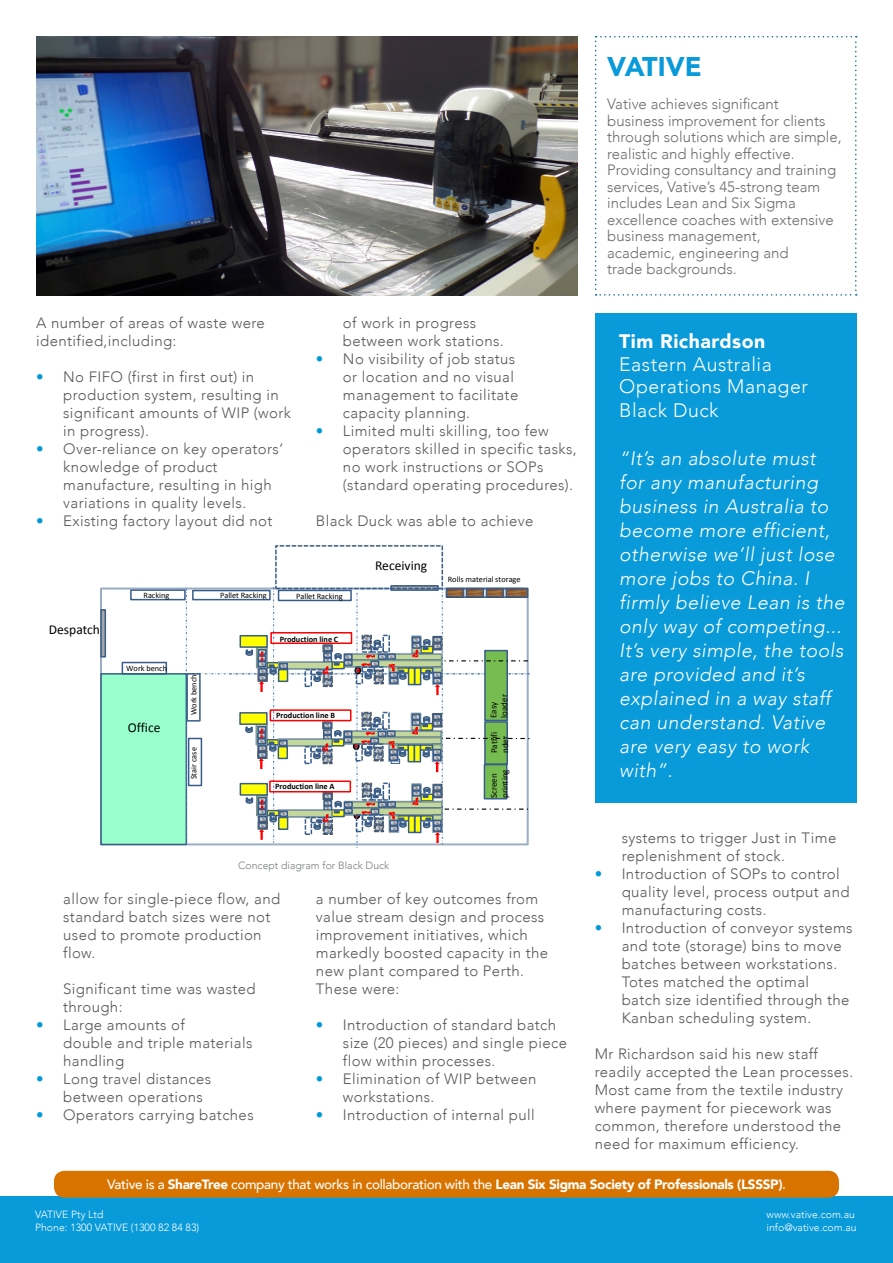
<style>
.page{position:relative;width:893px;height:1263px;background:#fff}
.page>*{position:absolute;margin:0;border:0;box-sizing:border-box;transform-origin:0 0}
.t1{font:900 27px "Avenir";color:#089ad9}
.no_hypernation_conte{font:italic 300 19.5px/24px "Avenir";letter-spacing:.025em;color:#fff}
.no_hypernation_conte-2{font:300 19.5px/23.2px "Avenir";letter-spacing:.025em;color:#fff}
.no_hypernation_conte-3{font:900 19.5px "Avenir";letter-spacing:.025em;color:#fff}
.no_hypernation_conte-4{font:300 15px/18px "Avenir";letter-spacing:.025em;color:#57585a}
.textright{font:300 15px/16.5px "Avenir";color:#6c6d70}
.t2{font:900 13.5px "Avenir";letter-spacing:-.025em;color:#fff}
.t3{font:13.5px "Calibri";color:#000}
.t4{font:300 10.5px "Avenir";color:#fff}
.t5{font:300 10.5px "Avenir";color:#787e81}
.t6{font:9px/10.8px "Calibri";color:#000}
.t7{font:8.25px "Calibri";color:#000}
.t8{font:700 8.25px "Calibri";color:#000}
.s1{color:#009ad9}
.s2{font-weight:500}
</style>
<div class="page">
<svg style="left:595px;top:36px;width:262px;height:260px"></svg>
<div style="left:595px;top:313px;width:262px;height:490px;background:#089ad9"></div>
<img style="left:36px;top:36px;width:542px;height:260px">
<div style="left:0;top:1196px;width:893px;height:67px;background:#089ad9"></div>
<div style="left:101px;top:674px;width:85px;height:170px;background:#9fc"></div>
<div style="left:100px;top:673px;width:87px;height:172px;border:2px solid #385d8a"></div>
<div style="left:390px;top:585px;width:49px;height:6px;border:2px solid #385d8a"></div>
<div style="left:100px;top:609px;width:6px;height:48px;border:2px solid #385d8a"></div>
<div style="left:275px;top:545px;width:168px;height:44px;border:2px dashed #385d8a"></div>
<div style="left:122px;top:662px;width:45px;height:13px;border:2px solid #385d8a"></div>
<svg style="left:186px;top:587px;width:343px;height:261px"></svg>
<div style="left:433px;top:677px;width:9px;height:7px;border:2px solid #385d8a"></div>
<div style="left:278px;top:590px;width:74px;height:11px;border:2px solid #385d8a"></div>
<div style="left:130px;top:589px;width:56px;height:11px;border:2px solid #385d8a"></div>
<div style="left:192px;top:590px;width:79px;height:10px;border:2px solid #385d8a"></div>
<div style="left:270px;top:709px;width:81px;height:12px;border:2px solid #f00"></div>
<div style="left:270px;top:632px;width:82px;height:12px;border:2px solid #f00"></div>
<div style="left:269px;top:780px;width:82px;height:12px;border:2px solid #f00"></div>
<div style="left:54px;top:1171px;width:785px;height:27px;background:#d97300;border-radius:10px"></div>
<p class="no_hypernation_conte-4" style="left:36px;top:314px;width:230px">A number of areas of waste were identified,including:</p>
<p class="no_hypernation_conte-4" style="left:63px;top:368px;width:229px;text-indent:-27px"><span class="s1">•</span> No FIFO (first in first out) in production system, resulting in significant amounts of WIP (work in progress).</p>
<p class="no_hypernation_conte-4" style="left:63px;top:440px;width:222px;text-indent:-27px"><span class="s1">•</span> Over-reliance on key operators’ knowledge of product manufacture, resulting in high variations in quality levels.</p>
<p class="no_hypernation_conte-4" style="left:36px;top:512px;width:238px"><span class="s1">•</span> Existing factory layout did not</p>
<p class="no_hypernation_conte-4" style="left:343px;top:314px;width:162px">of work in progress between work stations.</p>
<p class="no_hypernation_conte-4" style="left:343px;top:350px;width:177px;text-indent:-27px"><span class="s1">•</span> No visibility of job status or location and no visual management to facilitate capacity planning.</p>
<p class="no_hypernation_conte-4" style="left:343px;top:422px;width:235px;text-indent:-27px"><span class="s1">•</span> Limited multi skilling, too few operators skilled in specific tasks, no work instructions or SOPs (standard operating procedures).</p>
<p class="no_hypernation_conte-4" style="left:316px;top:512px;width:219px">Black Duck was able to achieve</p>
<p class="t3" style="left:375px;top:557px;width:54px">Receiving</p>
<p class="t7" style="left:448px;top:574px;width:74px">Rolls material storage</p>
<p class="t3" style="left:49px;top:621px;width:53px">Despatch</p>
<p class="t7" style="left:220px;top:590px;width:48px">Pallet Racking</p>
<p class="t7" style="left:143px;top:590px;width:27px">Racking</p>
<p class="t7" style="left:296px;top:591px;width:48px">Pallet Racking</p>
<p class="t7" style="left:126px;top:663px;width:42px">Work bench</p>
<p class="t3" style="left:128px;top:719px;width:34px">Office</p>
<p class="t7" style="left:189px;top:715px;width:42px;rotate:-90deg">Work bench</p>
<p class="t7" style="left:189px;top:779px;width:34px;rotate:-90deg">Stair case</p>
<p class="t8" style="left:280px;top:633px;width:60px">Production line C</p>
<p class="t8" style="left:276px;top:710px;width:60px">Production line B</p>
<p class="t8" style="left:275px;top:781px;width:61px">Production line A</p>
<p class="t5" style="left:238px;top:859px;width:153px">Concept diagram for Black Duck</p>
<p class="t6" style="left:488px;top:718px;width:25px;rotate:-90deg">Easy loader</p>
<p class="t6" style="left:489px;top:753px;width:23px;rotate:-90deg">Pathfi nder</p>
<p class="t6" style="left:489px;top:798px;width:30px;rotate:-90deg">Screen printing</p>
<p class="no_hypernation_conte-4" style="left:63px;top:890px;width:219px">allow for single-piece flow, and standard batch sizes were not used to promote production flow.</p>
<p class="no_hypernation_conte-4" style="left:63px;top:980px;width:194px">Significant time was wasted through:</p>
<p class="no_hypernation_conte-4" style="left:63px;top:1016px;width:191px;text-indent:-27px"><span class="s1">•</span> Large amounts of<br>double and triple materials handling</p>
<p class="no_hypernation_conte-4" style="left:63px;top:1070px;width:150px;text-indent:-27px"><span class="s1">•</span> Long travel distances between operations</p>
<p class="no_hypernation_conte-4" style="left:36px;top:1106px;width:219px"><span class="s1">•</span> Operators carrying batches</p>
<p class="no_hypernation_conte-4" style="left:316px;top:890px;width:234px">a number of key outcomes from value stream design and process improvement initiatives, which markedly boosted capacity in the new plant compared to Perth.<br>These were:</p>
<p class="no_hypernation_conte-4" style="left:343px;top:1016px;width:226px;text-indent:-27px"><span class="s1">•</span> Introduction of standard batch size (20 pieces) and single piece flow within processes.</p>
<p class="no_hypernation_conte-4" style="left:343px;top:1070px;width:195px;text-indent:-27px"><span class="s1">•</span> Elimination of WIP between workstations.</p>
<p class="no_hypernation_conte-4" style="left:316px;top:1106px;width:220px"><span class="s1">•</span> Introduction of internal pull</p>
<p class="t1" style="left:607px;top:44px;width:96px">VATIVE</p>
<p class="textright" style="left:607px;top:96px;width:236px">Vative achieves significant<br>business improvement for clients through solutions which are simple, realistic and highly effective.<br>Providing consultancy and training services, Vative’s 45-strong team includes Lean and Six Sigma excellence coaches with extensive business management,<br>academic, engineering and<br>trade backgrounds.</p>
<p class="no_hypernation_conte-3" style="left:619px;top:325px;width:148px">Tim Richardson</p>
<p class="no_hypernation_conte-2" style="left:619px;top:352px;width:190px">Eastern Australia<br>Operations Manager<br>Black Duck</p>
<p class="no_hypernation_conte" style="left:619px;top:446px;width:227px">“It’s an absolute must for any manufacturing business in Australia to become more efficient, otherwise we’ll just lose more jobs to China. I firmly believe Lean is the only way of competing...<br>It’s very simple, the tools are provided and it’s explained in a way staff can understand. Vative are very easy to work with”.</p>
<p class="no_hypernation_conte-4" style="left:622px;top:829px;width:216px">systems to trigger Just in Time replenishment of stock.</p>
<p class="no_hypernation_conte-4" style="left:622px;top:865px;width:229px;text-indent:-27px"><span class="s1">•</span> Introduction of SOPs to control quality level, process output and manufacturing costs.</p>
<p class="no_hypernation_conte-4" style="left:622px;top:919px;width:232px;text-indent:-27px"><span class="s1">•</span> Introduction of conveyor systems and tote (storage) bins to move batches between workstations.<br>Totes matched the optimal<br>batch size identified through the<br>Kanban scheduling system.</p>
<p class="no_hypernation_conte-4" style="left:595px;top:1045px;width:260px">Mr Richardson said his new staff readily accepted the Lean processes.<br>Most came from the textile industry where payment for piecework was common, therefore understood the need for maximum efficiency.</p>
<p class="t2" style="left:107px;top:1173px;width:680px"><span class="s2">Vative is a</span> ShareTree <span class="s2">company that works in collaboration with the</span> Lean Six Sigma Society of Professionals (LSSSP)<span class="s2">.</span></p>
<p class="t4" style="left:35px;top:1208px;width:70px">VATIVE Pty Ltd</p>
<p class="t4" style="left:35px;top:1221px;width:166px">Phone: 1300 VATIVE (1300 82 84 83)</p>
<p class="t4" style="left:767px;top:1208px;width:90px">www.vative.com.au</p>
<p class="t4" style="left:767px;top:1221px;width:92px">info@vative.com.au</p>
</div>
